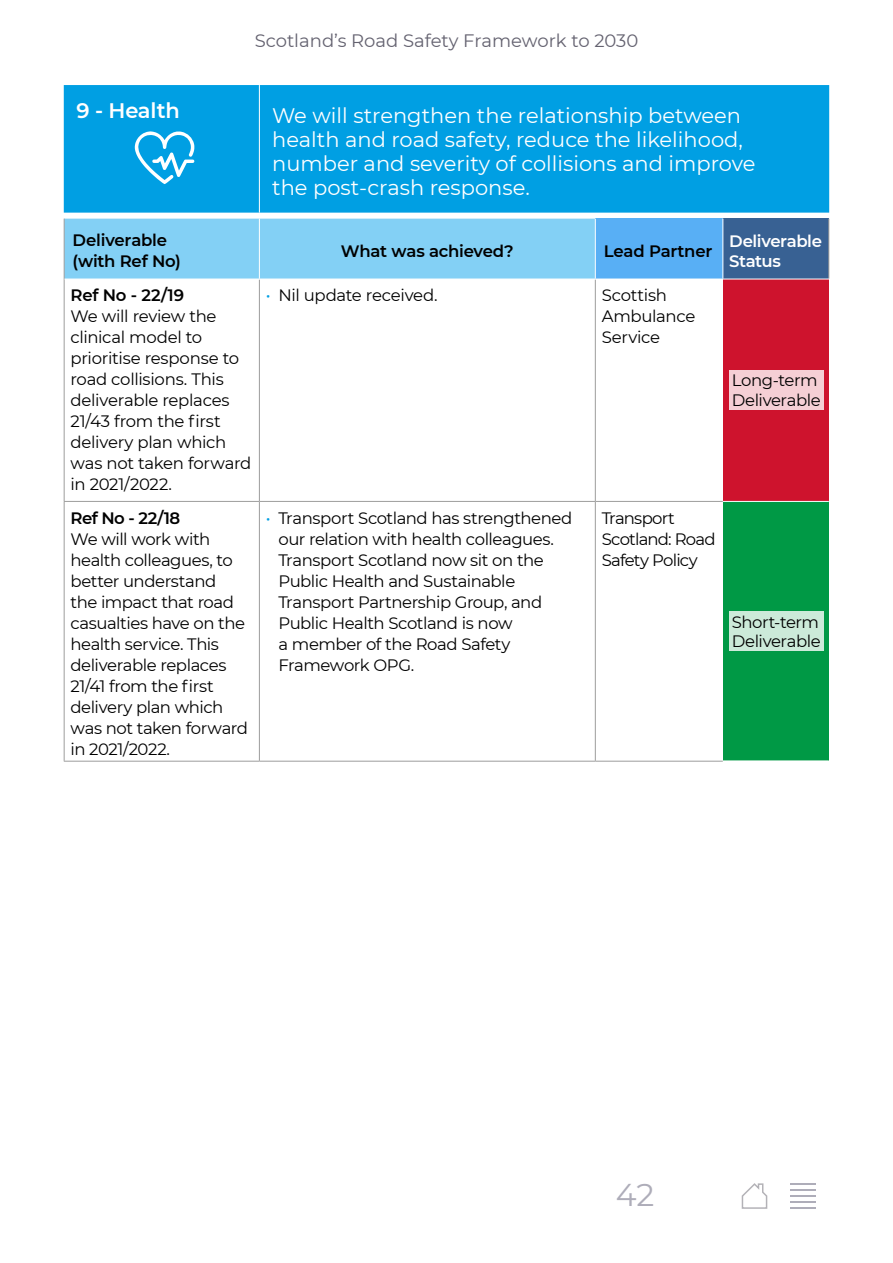
<style>
.page{position:relative;width:893px;height:1263px;background:#fff}
.page>*{position:absolute;margin:0;border:0;box-sizing:border-box;transform-origin:0 0}
.t1{font:31.5px "Montserrat";color:#aeadb9}
.Sub_Sub_Header{font:21px/24px "Montserrat";color:#fff}
.Sub_Sub_Header-2{font:600 21px "Montserrat";letter-spacing:-.01em;color:#fff}
.t2{font:18px "Montserrat";color:#646270}
.Body{font:16.5px/21px "Montserrat";letter-spacing:-.025em;color:#000}
.Body-2{font:600 16.5px/21px "Montserrat";letter-spacing:-.015em;color:#000}
.Body-3{font:16.5px/21px "Montserrat";letter-spacing:-.045em;color:#000}
.Body-4{font:600 16.5px/19.5px "Montserrat";letter-spacing:-.025em;color:#fff}
.s1{font-weight:600}
.s2{color:#009fe3}
</style>
<div class="page">
<hr style="left:790px;top:1183px;width:25px;height:2px;background:#aeadb9">
<hr style="left:790px;top:1189px;width:25px;height:2px;background:#aeadb9">
<hr style="left:790px;top:1195px;width:25px;height:2px;background:#aeadb9">
<hr style="left:790px;top:1201px;width:25px;height:2px;background:#aeadb9">
<hr style="left:790px;top:1207px;width:25px;height:2px;background:#aeadb9">
<svg style="left:741px;top:1183px;width:27px;height:26px"></svg>
<div style="left:64px;top:85px;width:765px;height:128px;background:#009fe3"></div>
<hr style="left:259px;top:85px;width:1px;height:128px;background:#fff">
<svg style="left:135px;top:131px;width:59px;height:53px"></svg>
<div style="left:65px;top:219px;width:530px;height:60px;background:#83d0f5"></div>
<div style="left:595px;top:219px;width:128px;height:60px;background:#58aff5"></div>
<div style="left:723px;top:219px;width:106px;height:60px;background:#386193"></div>
<div style="left:723px;top:279px;width:106px;height:222px;background:#ce132d"></div>
<div style="left:723px;top:501px;width:106px;height:260px;background:#009945"></div>
<hr style="left:64px;top:761px;width:195px;height:1px;background:#9d9d9c">
<hr style="left:64px;top:279px;width:1px;height:222px;background:#9d9d9c">
<hr style="left:259px;top:279px;width:1px;height:222px;background:#9d9d9c">
<hr style="left:595px;top:279px;width:1px;height:222px;background:#9d9d9c">
<hr style="left:64px;top:501px;width:195px;height:1px;background:#9d9d9c">
<hr style="left:64px;top:502px;width:1px;height:259px;background:#9d9d9c">
<hr style="left:259px;top:501px;width:336px;height:1px;background:#9d9d9c">
<hr style="left:259px;top:502px;width:1px;height:259px;background:#9d9d9c">
<hr style="left:595px;top:501px;width:128px;height:1px;background:#9d9d9c">
<hr style="left:595px;top:502px;width:1px;height:259px;background:#9d9d9c">
<hr style="left:259px;top:761px;width:336px;height:1px;background:#9d9d9c">
<hr style="left:595px;top:761px;width:128px;height:1px;background:#9d9d9c">
<hr style="left:64px;top:219px;width:1px;height:60px;background:#9d9d9c">
<hr style="left:828px;top:219px;width:1px;height:60px;background:#9d9d9c">
<hr style="left:259px;top:219px;width:1px;height:60px;background:#fff">
<hr style="left:723px;top:760px;width:106px;height:2px;background:#fff">
<hr style="left:595px;top:219px;width:1px;height:60px;background:#fff">
<hr style="left:722px;top:219px;width:1px;height:60px;background:#fff">
<hr style="left:723px;top:501px;width:106px;height:1px;background:#fff">
<hr style="left:259px;top:279px;width:336px;height:1px;background:#fff">
<hr style="left:595px;top:279px;width:128px;height:1px;background:#fff">
<hr style="left:723px;top:279px;width:106px;height:1px;background:#fff">
<div style="left:729px;top:370px;width:95px;height:40px;background:#f5cfd5"></div>
<div style="left:729px;top:612px;width:95px;height:39px;background:#ccead9"></div>
<p class="t2" style="left:255px;top:28px;width:385px">Scotland’s Road Safety Framework to 2030</p>
<p class="Sub_Sub_Header-2" style="left:77px;top:96px;width:105px">9 - Health</p>
<p class="Sub_Sub_Header" style="left:272px;top:103px;width:485px">We will strengthen the relationship between health and road safety, reduce the likelihood, number and severity of collisions and improve the post-crash response.</p>
<p class="Body-2" style="left:73px;top:229px;width:110px">Deliverable (with Ref No)</p>
<p class="Body-2" style="left:341px;top:240px;width:174px">What was achieved?</p>
<p class="Body-2" style="left:604px;top:240px;width:110px">Lead Partner</p>
<p class="Body-4" style="left:729px;top:231px;width:94px">Deliverable<br>Status</p>
<p class="Body" style="left:71px;top:284px;width:182px"><span class="s1">Ref No - 22/19<br></span>We will review the clinical model to prioritise response to road collisions. This deliverable replaces<br>21/43 from the first delivery plan which was not taken forward in 2021/2022.</p>
<p class="Body" style="left:266px;top:284px;width:173px"><span class="s2">•</span> Nil update received.</p>
<p class="Body" style="left:602px;top:284px;width:95px">Scottish<br>Ambulance<br>Service</p>
<p class="Body" style="left:732px;top:369px;width:87px">Long-term</p>
<p class="Body" style="left:732px;top:389px;width:90px">Deliverable</p>
<p class="Body" style="left:71px;top:507px;width:179px"><span class="s1">Ref No - 22/18<br></span>We will work with health colleagues, to better understand<br>the impact that road casualties have on the health service. This deliverable replaces<br>21/41 from the first delivery plan which was not taken forward in 2021/2022.</p>
<p class="Body" style="left:279px;top:507px;width:295px;text-indent:-13px"><span class="s2">•</span> Transport Scotland has strengthened our relation with health colleagues.<br>Transport Scotland now sit on the<br>Public Health and Sustainable<br>Transport Partnership Group, and<br>Public Health Scotland is now<br>a member of the Road Safety<br>Framework OPG.</p>
<p class="Body-3" style="left:602px;top:507px;width:116px">Transport<br>Scotland: Road<br>Safety Policy</p>
<p class="Body" style="left:732px;top:610px;width:89px">Short-term</p>
<p class="Body" style="left:732px;top:630px;width:90px">Deliverable</p>
<h1 class="t1" style="left:616px;top:1173px;width:40px">42</h1>
</div>
